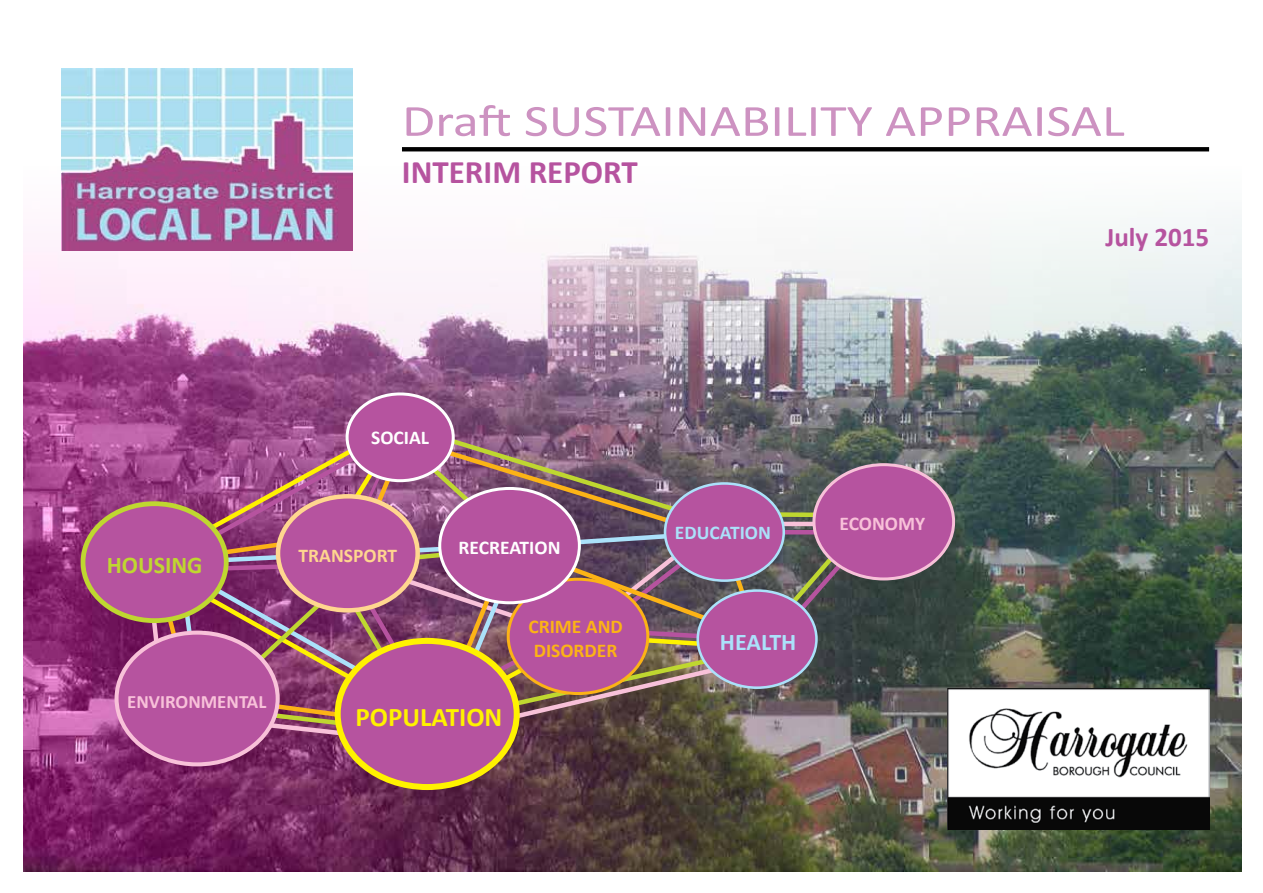
<style>
.page{position:relative;width:1263px;height:893px;background:#fff}
.page>*{position:absolute;margin:0;border:0;box-sizing:border-box;transform-origin:0 0}
.t1{font:45px "Calibri";color:#cd92c1;scale:1.2 1}
.t2{font:700 33px "Calibri";color:#b6539f}
.t3{font:700 27px "Calibri";color:#fff200}
.t4{font:700 27px "Calibri";color:#b6539f}
.t5{font:700 24px "Calibri";color:#bfd730}
.t6{font:700 24px "Calibri";color:#abe1fa}
.t7{font:700 19.5px/23.4px "Calibri";color:#fcb316}
.t8{font:700 19.5px "Calibri";color:#fff}
.t9{font:700 19.5px "Calibri";color:#ffd68f}
.t10{font:700 19.5px "Calibri";color:#abe1fa}
.t11{font:700 19.5px "Calibri";color:#f8c1d9}
.t12{font:700 18.9px "Calibri";color:#f8c1d9}
</style>
<div class="page">
<img style="left:23px;top:344px;width:1219px;height:528px">
<svg style="left:23px;top:162px;width:1219px;height:182px;fill:#faf4f9"></svg>
<svg style="left:402px;top:147px;width:807px;height:4px;background:#050505"></svg>
<img style="left:62px;top:69px;width:291px;height:182px">
<img style="left:947px;top:689px;width:262px;height:141px">
<svg style="left:147px;top:623px;width:600px;height:122px;background:#603f46"></svg>
<svg style="left:747px;top:425px;width:131px;height:21px;background:#5f6660"></svg>
<svg style="left:149px;top:411px;width:598px;height:21px;background:#83517a"></svg>
<img style="left:149px;top:432px;width:616px;height:301px">
<img style="left:160px;top:446px;width:718px;height:268px">
<div style="left:508px;top:579px;width:140px;height:114px;background:#b6539f;border-radius:50%"></div>
<div style="left:507px;top:578px;width:142px;height:117px;border:3px solid #fcb316;border-radius:50%"></div>
<div style="left:83px;top:504px;width:143px;height:117px;background:#b6539f;border-radius:50%"></div>
<div style="left:81px;top:501px;width:148px;height:122px;border:5px solid #bfd730;border-radius:50%"></div>
<div style="left:347px;top:394px;width:106px;height:87px;background:#b6539f;border-radius:50%"></div>
<div style="left:346px;top:392px;width:109px;height:90px;border:3px solid #fff;border-radius:50%"></div>
<div style="left:338px;top:641px;width:179px;height:146px;background:#b6539f;border-radius:50%"></div>
<div style="left:335px;top:638px;width:185px;height:152px;border:6px solid #fff200;border-radius:50%"></div>
<div style="left:278px;top:496px;width:140px;height:114px;background:#b6539f;border-radius:50%"></div>
<div style="left:276px;top:494px;width:144px;height:119px;border:4px solid #ffd68f;border-radius:50%"></div>
<div style="left:665px;top:483px;width:119px;height:98px;background:#b6539f;border-radius:50%"></div>
<div style="left:664px;top:482px;width:121px;height:100px;border:3px solid #abe1fa;border-radius:50%"></div>
<div style="left:440px;top:488px;width:139px;height:115px;background:#b6539f;border-radius:50%"></div>
<div style="left:438px;top:487px;width:143px;height:117px;border:3px solid #fff;border-radius:50%"></div>
<div style="left:814px;top:465px;width:140px;height:114px;background:#b6539f;border-radius:50%"></div>
<div style="left:812px;top:463px;width:143px;height:117px;border:3px solid #f8c1d9;border-radius:50%"></div>
<div style="left:117px;top:633px;width:161px;height:131px;background:#b6539f;border-radius:50%"></div>
<div style="left:115px;top:631px;width:165px;height:135px;border:4px solid #f8c1d9;border-radius:50%"></div>
<div style="left:698px;top:590px;width:118px;height:98px;background:#b6539f;border-radius:50%"></div>
<div style="left:696px;top:589px;width:122px;height:100px;border:3px solid #abe1fa;border-radius:50%"></div>
<p class="t1" style="left:402px;top:92px;width:604px">Draft SUSTAINABILITY APPRAISAL</p>
<p class="t2" style="left:402px;top:151px;width:237px">INTERIM REPORT</p>
<p class="t4" style="left:1105px;top:220px;width:105px">July 2015</p>
<p class="t8" style="left:371px;top:425px;width:59px">SOCIAL</p>
<p class="t5" style="left:107px;top:549px;width:97px">HOUSING</p>
<p class="t12" style="left:127px;top:690px;width:141px">ENVIRONMENTAL</p>
<p class="t9" style="left:299px;top:543px;width:100px">TRANSPORT</p>
<p class="t8" style="left:459px;top:535px;width:103px">RECREATION</p>
<p class="t7" style="left:528px;top:615px;width:96px">CRIME AND<br>DISORDER</p>
<p class="t3" style="left:355px;top:700px;width:148px">POPULATION</p>
<p class="t10" style="left:675px;top:520px;width:98px">EDUCATION</p>
<p class="t6" style="left:720px;top:626px;width:78px">HEALTH</p>
<p class="t11" style="left:839px;top:511px;width:87px">ECONOMY</p>
</div>
